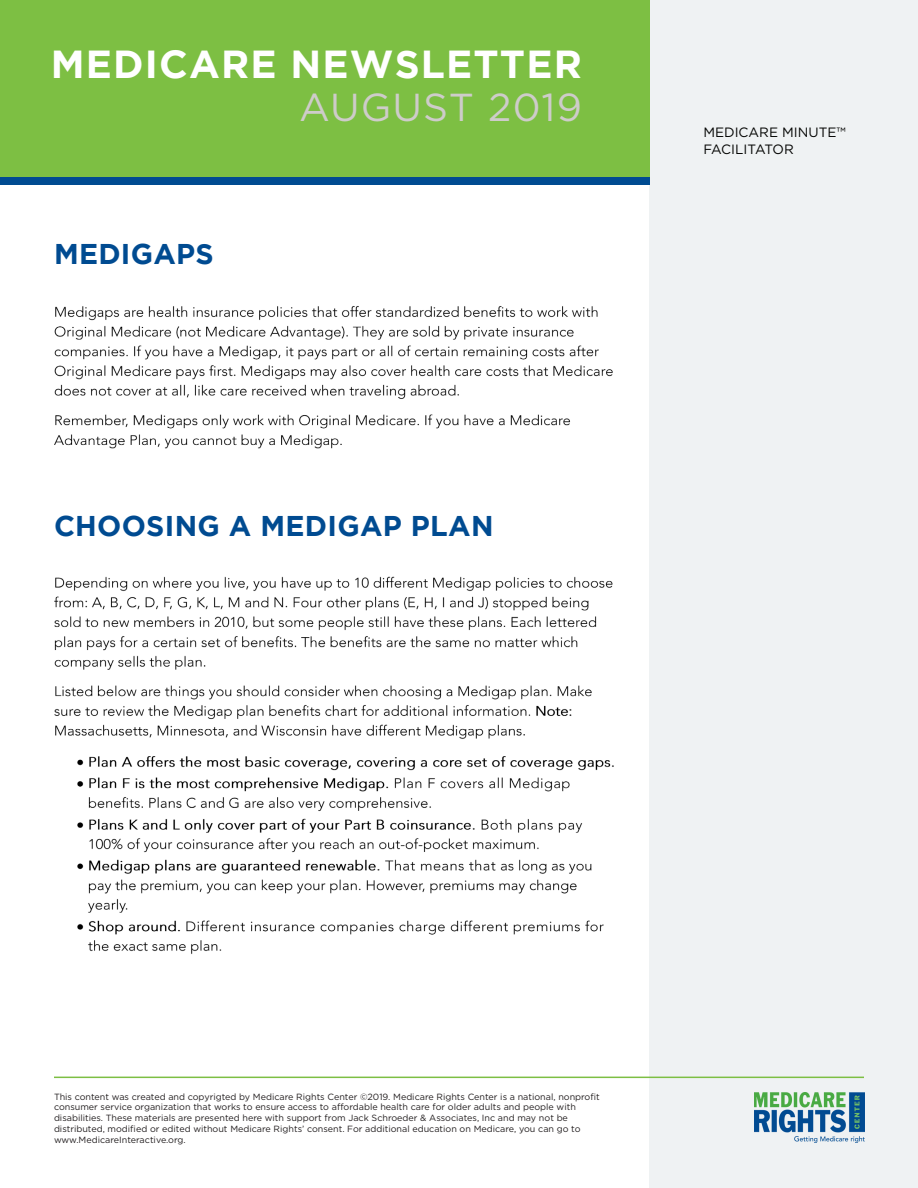
<style>
.page{position:relative;width:918px;height:1188px;background:#fff}
.page>*{position:absolute;margin:0;border:0;box-sizing:border-box;transform-origin:0 0}
.t1{font:700 39px "Gotham";letter-spacing:.03em;color:#fff}
.t2{font:39px "Gotham";letter-spacing:.03em;color:#ceccca}
.t3{font:700 28.5px "Gotham";letter-spacing:.01em;color:#004b91}
.t4{font:13.5px/16.2px "Gotham";color:#040503}
.t5{font:9px/10.8px "Gotham";color:#231f20}
</style>
<div class="page">
<div style="left:649px;top:0;width:269px;height:1188px;background:#eff2f3"></div>
<div style="left:0;top:0;width:649px;height:177px;background:#7dbf43"></div>
<div style="left:0;top:177px;width:649px;height:8px;background:#004b91"></div>
<hr style="left:54px;top:1077px;width:810px;height:1px;background:#7dbf43">
<img style="left:754px;top:1092px;width:111px;height:51px">
<img style="left:54px;top:306px;width:559px;height:143px">
<img style="left:54px;top:576px;width:560px;height:378px">
<h1 class="t1" style="left:51px;top:42px;width:533px">MEDICARE NEWSLETTER</h1>
<h1 class="t2" style="left:299px;top:83px;width:284px">AUGUST 2019</h1>
<h2 class="t3" style="left:54px;top:238px;width:161px">MEDIGAPS</h2>
<h2 class="t3" style="left:54px;top:510px;width:441px">CHOOSING A MEDIGAP PLAN</h2>
<h3 class="t4" style="left:703px;top:124px;width:144px">MEDICARE MINUTE™<br>FACILITATOR</h3>
<p class="t5" style="left:54px;top:1091px;width:547px">This content was created and copyrigted by Medicare Rights Center ©2019. Medicare Rights Center is a national, nonprofit consumer service organization that works to ensure access to affordable health care for older adults and people with disabilities. These materials are presented here with support from Jack Schroeder &amp; Associates, Inc and may not be distributed, modified or edited without Medicare Rights’ consent. For additional education on Medicare, you can go to www.MedicareInteractive.org.</p>
</div>
